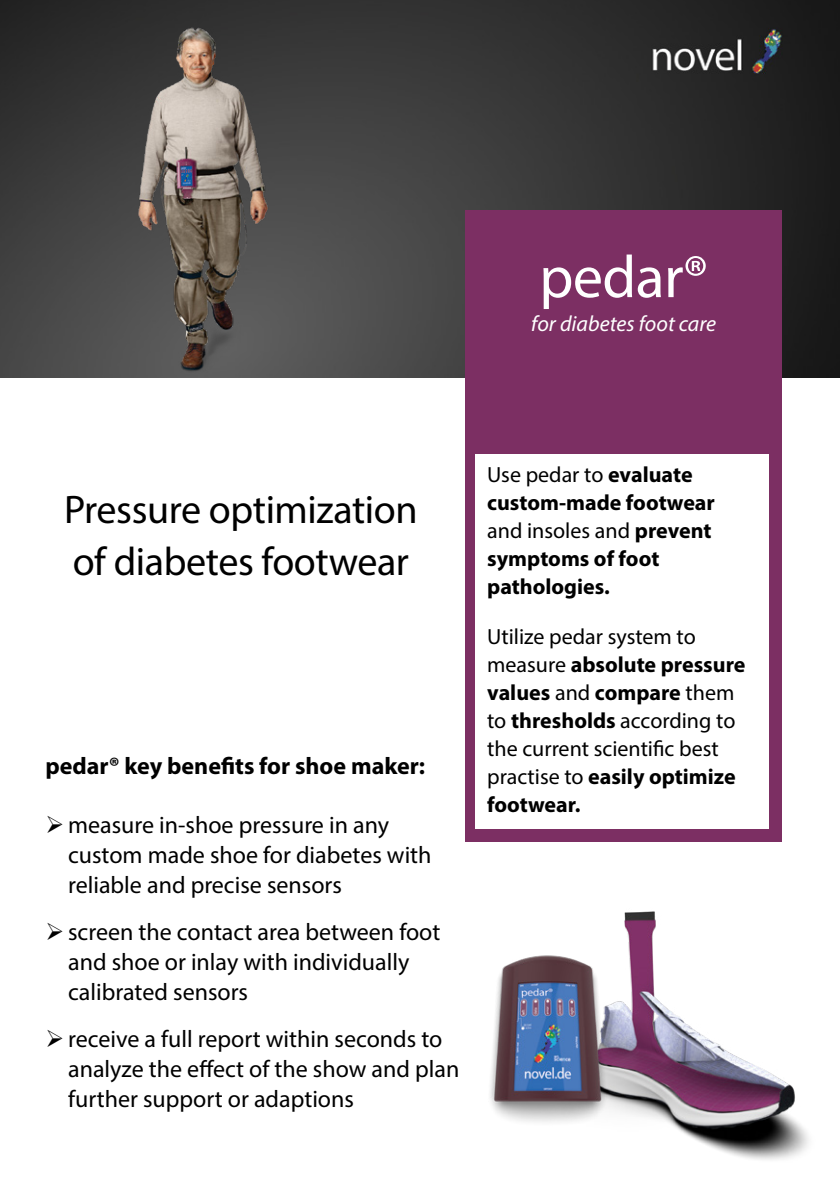
<style>
.page{position:relative;width:840px;height:1191px;background:#fff}
.page>*{position:absolute;margin:0;border:0;box-sizing:border-box;transform-origin:0 0}
.t1{font:60px "Myriad Pro";letter-spacing:-.01em;color:#fff}
.t2{font:40px/52px "Myriad Pro";letter-spacing:-.01em;color:#000}
.t3{font:24px/30px "Myriad Pro";color:#000}
.t4{font:700 24px "Myriad Pro";color:#000}
.t5{font:22px/28px "Myriad Pro";color:#000}
.t6{font:700 22px/28px "Myriad Pro";color:#000}
.t7{font:italic 22px "Myriad Pro";color:#fff}
.s1{font-weight:400}
.s2{font-weight:700}
</style>
<div class="page">
<img style="left:673px;top:1013px;width:136px;height:147px">
<img style="left:0;top:0;width:839px;height:378px">
<img style="left:131px;top:0;width:166px;height:378px">
<img style="left:490px;top:911px;width:183px;height:214px">
<div style="left:465px;top:210px;width:316px;height:631px;background:#7c2f63"></div>
<div style="left:475px;top:454px;width:293px;height:374px;background:#fff"></div>
<h1 class="t1" style="left:539px;top:240px;width:170px">pedar®</h1>
<p class="t7" style="left:531px;top:310px;width:186px">for diabetes foot care</p>
<h2 class="t2" style="left:64px;top:483px;width:355px">Pressure optimization of diabetes footwear</h2>
<p class="t4" style="left:45px;top:750px;width:381px">pedar® key benefits for shoe maker:</p>
<p class="t3" style="left:68px;top:809px;width:365px">measure in-shoe pressure in any custom made shoe for diabetes with reliable and precise sensors</p>
<p class="t3" style="left:68px;top:916px;width:373px">screen the contact area between foot and shoe or inlay with individually calibrated sensors</p>
<p class="t3" style="left:68px;top:1023px;width:392px">receive a full report within seconds to analyze the effect of the show and plan further support or adaptions</p>
<p class="t6" style="left:487px;top:459px;width:229px"><span class="s1">Use pedar to</span> evaluate custom-made footwear <span class="s1">and insoles and</span> prevent symptoms of foot pathologies.</p>
<p class="t5" style="left:487px;top:622px;width:260px">Utilize pedar system to measure <span class="s2">absolute pressure values</span> and <span class="s2">compare</span> them to <span class="s2">thresholds</span> according to the current scientific best practise to <span class="s2">easily optimize footwear.</span></p>
</div>
